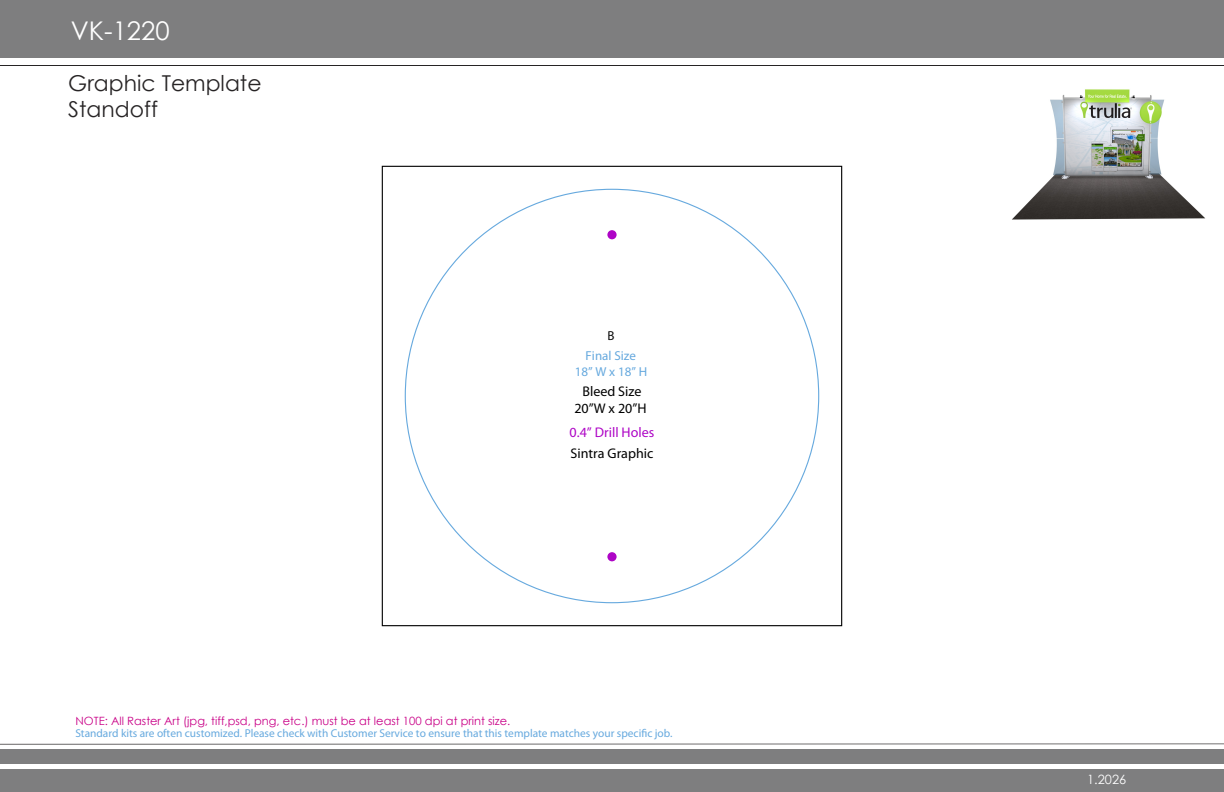
<style>
.page{position:relative;width:1224px;height:792px;background:#fff}
.page>*{position:absolute;margin:0;border:0;box-sizing:border-box;transform-origin:0 0}
.t1{font:25.7px "Century Gothic";color:#fff}
.t2{font:21.9px/26.2px "Century Gothic";color:#272425}
.t3{font:14px/16.8px "Myriad Pro";color:#000;text-align:center}
.t4{font:14px "Myriad Pro";color:#ae05c6}
.t5{font:13px/15.6px "Myriad Pro";color:#66a9de;text-align:center}
.t6{font:13px "Myriad Pro";color:#090909}
.t7{font:12.8px "Century Gothic";color:#fff}
.t8{font:11.4px "Myriad Pro";color:#66a9de}
.t9{font:11.4px "Century Gothic";color:#c90087}
</style>
<div class="page">
<div style="left:0;top:0;width:1224px;height:57px;background:#7e7e7f"></div>
<hr style="left:0;top:65px;width:1224px;height:1px;background:#272425">
<div style="left:0;top:749px;width:1224px;height:43px;background:#7e7e7f"></div>
<div style="left:0;top:764px;width:1224px;height:5px;background:#fff"></div>
<svg style="left:0;top:744px;width:1224px;height:1px"></svg>
<div style="left:607px;top:552px;width:10px;height:9px;background:#ae05c6;border-radius:50%"></div>
<div style="left:607px;top:230px;width:10px;height:9px;background:#ae05c6;border-radius:50%"></div>
<img style="left:1012px;top:89px;width:194px;height:131px">
<h1 class="t1" style="left:71px;top:13px;width:100px">VK-1220</h1>
<h2 class="t2" style="left:68px;top:69px;width:195px">Graphic Template<br>Standoff</h2>
<p class="t6" style="left:607px;top:329px;width:9px">B</p>
<p class="t5" style="left:575px;top:348px;width:74px">Final Size<br>18” W x 18” H</p>
<p class="t3" style="left:574px;top:383px;width:74px">Bleed Size<br>20”W x 20”H</p>
<p class="t3" style="left:571px;top:445px;width:84px">Sintra Graphic</p>
<p class="t4" style="left:570px;top:424px;width:86px">0.4” Drill Holes</p>
<p class="t9" style="left:76px;top:713px;width:436px">NOTE: All Raster Art (jpg, tiff,psd, png, etc.) must be at least 100 dpi at print size.</p>
<p class="t8" style="left:76px;top:727px;width:599px">Standard kits are often customized. Please check with Customer Service to ensure that this template matches your specific job.</p>
<p class="t7" style="left:1087px;top:770px;width:41px">1.2026</p>
</div>
